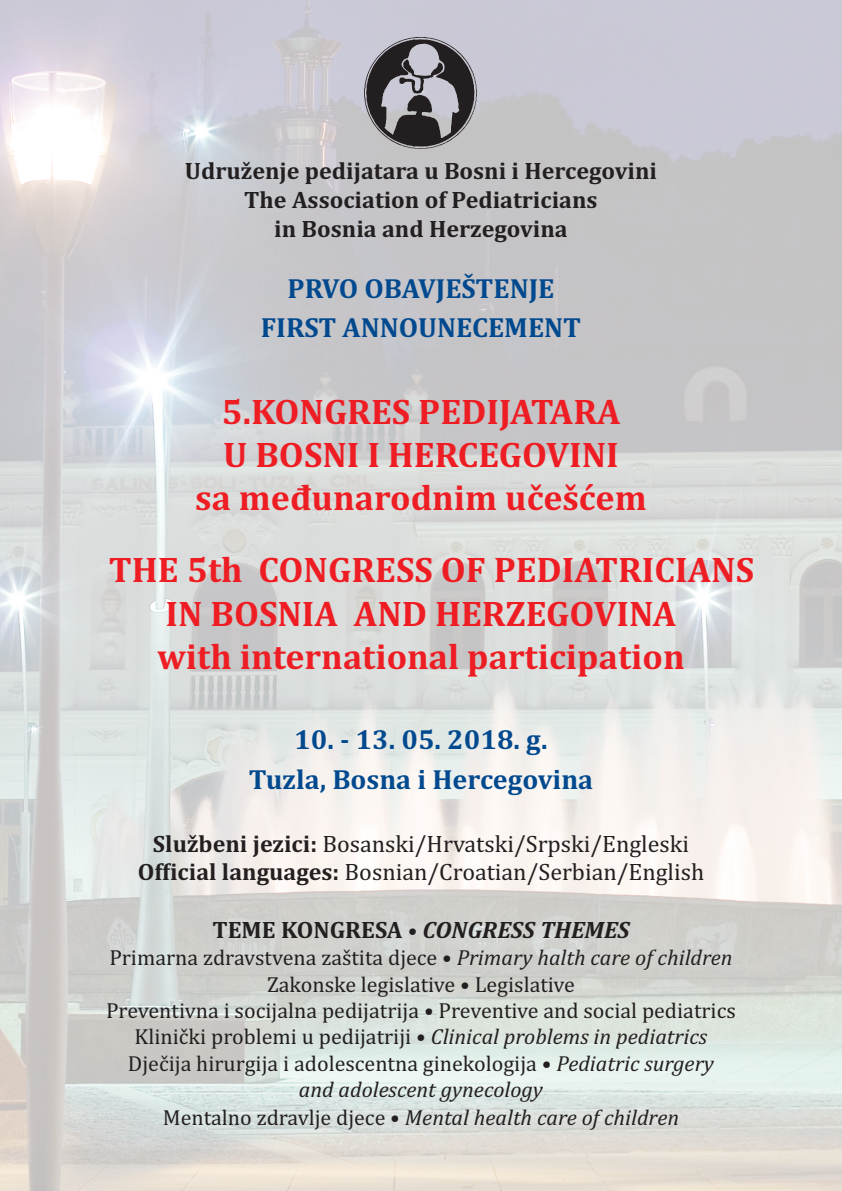
<style>
.page{position:relative;width:842px;height:1191px;background:#fff}
.page>*{position:absolute;margin:0;border:0;box-sizing:border-box;transform-origin:0 0}
.t1{font:700 36px/43.2px "Cambria";color:#ee1d23;text-align:center}
.t2{font:700 28px/39.8px "Cambria";color:#01498e;text-align:center}
.t3{font:24px/28.8px "Cambria";color:#231f20;text-align:center}
.t4{font:700 24px/28.8px "Cambria";color:#231f20;text-align:center}
.t5{font:italic 700 24px "Cambria";color:#231f20}
.t6{font:22px/26.6px "Cambria";color:#231f20;text-align:center}
.s1{font-weight:700}
.s2{font-style:normal}
.s3{font-style:normal;font-size:22px}
.s4{font-style:italic}
</style>
<div class="page">
<img style="left:0;top:0;width:842px;height:1191px">
<svg style="left:364px;top:37px;width:113px;height:112px;background:#7a787d"></svg>
<p class="t4" style="left:185px;top:157px;width:474px">Udruženje pedijatara u Bosni i Hercegovini<br>The Association of Pediatricians<br>in Bosnia and Herzegovina</p>
<p class="t2" style="left:261px;top:268px;width:322px">PRVO OBAVJEŠTENJE<br>FIRST ANNOUNECEMENT</p>
<h1 class="t1" style="left:195px;top:390px;width:453px">5.KONGRES PEDIJATARA<br>U BOSNI I HERCEGOVINI<br>sa međunarodnim učešćem</h1>
<h1 class="t1" style="left:109px;top:548px;width:647px">THE 5th CONGRESS OF PEDIATRICIANS<br>IN BOSNIA AND HERZEGOVINA<br>with international participation</h1>
<p class="t2" style="left:249px;top:719px;width:346px">10. - 13. 05. 2018. g.<br>Tuzla, Bosna i Hercegovina</p>
<p class="t3" style="left:138px;top:829px;width:568px"><span class="s1">Službeni jezici:</span> Bosanski/Hrvatski/Srpski/Engleski<br><span class="s1">Official languages:</span> Bosnian/Croatian/Serbian/English</p>
<p class="t5" style="left:212px;top:915px;width:419px"><span class="s2">TEME KONGRESA</span> <span class="s3">•</span> CONGRESS THEMES</p>
<p class="t6" style="left:106px;top:944px;width:631px">Primarna zdravstvena zaštita djece • <span class="s4">Primary halth care of children </span>Zakonske legislative • Legislative<br>Preventivna i socijalna pedijatrija • Preventive and social pediatrics Klinički problemi u pedijatriji • <span class="s4">Clinical problems in pediatrics </span>Dječija hirurgija i adolescentna ginekologija • <span class="s4">Pediatric surgery<br>and adolescent gynecology<br></span>Mentalno zdravlje djece • <span class="s4">Mental health care of children</span></p>
</div>
